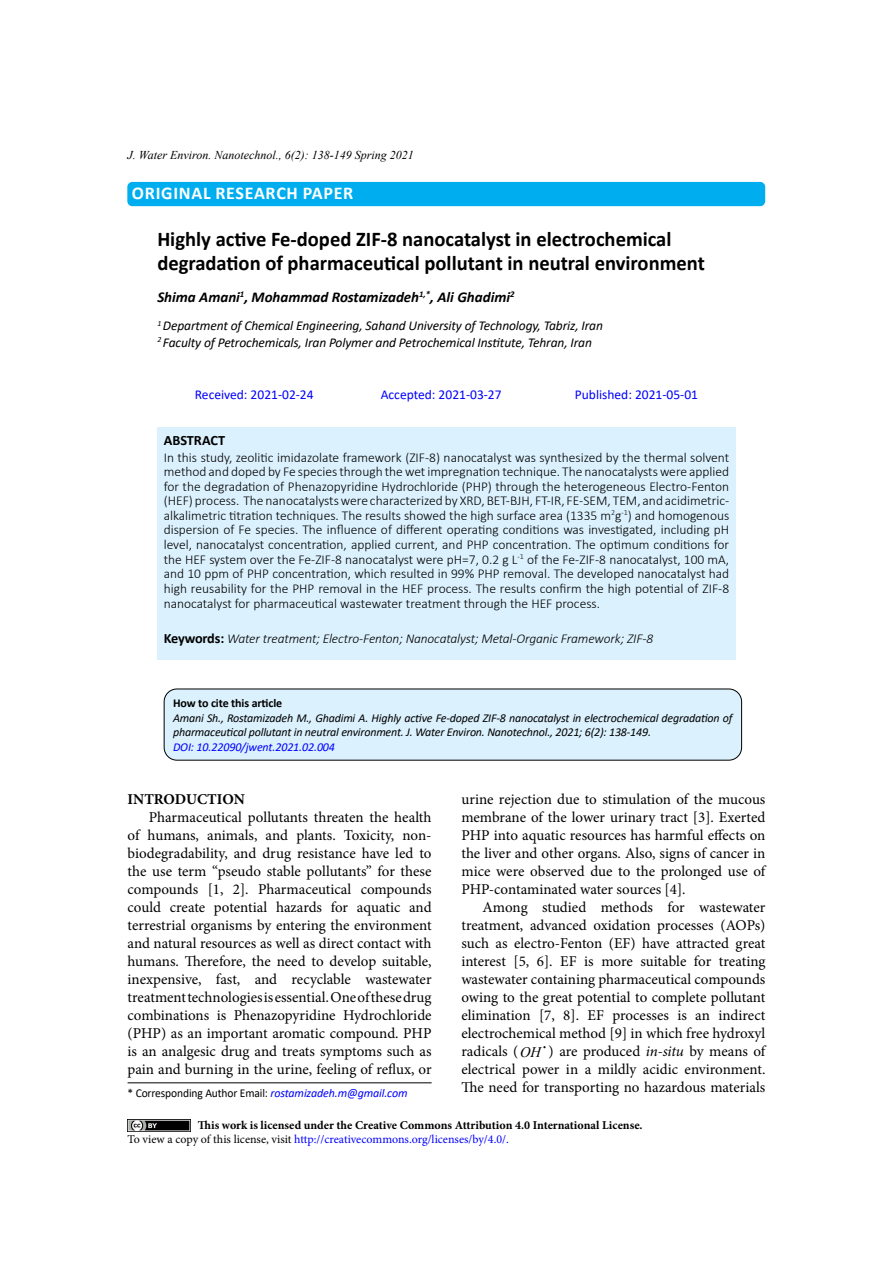
<style>
.page{position:relative;width:893px;height:1263px;background:#fff}
.page>*{position:absolute;margin:0;border:0;box-sizing:border-box;transform-origin:0 0}
.t1{font:700 21px/24px "Calibri";color:#000}
.t2{font:700 19.5px "Calibri";letter-spacing:.04em;color:#fff}
.t3{font:700 18px "Calibri";letter-spacing:.04em;color:#fff}
.t4{font:15px/18px "Minion Pro";color:#000;text-align:justify}
.t5{font:italic 700 15px "Calibri";color:#000}
.t6{font:700 15px "Minion Pro";color:#000}
.t7{font:700 14.25px "Calibri";color:#000}
.t8{font:300 13.5px/14.7px "Calibri";color:#000;text-align:justify}
.t9{font:italic 13.5px/16.5px "Calibri";letter-spacing:-.01em;color:#000}
.t10{font:italic 300 13.5px "Calibri";letter-spacing:-.01em;color:#000}
.t11{font:13.5px "Calibri";color:#00f}
.t12{font:italic 12px/14.4px "Calibri";letter-spacing:-.015em;color:#000}
.t13{font:700 12px/14.4px "Minion Pro";color:#000}
.t14{font:italic 12px "Times New Roman";color:#000}
.t15{font:12px "Calibri";letter-spacing:-.01em;color:#000;scale:.96 1}
.t16{font:italic 12px "Calibri";letter-spacing:-.01em;color:#00f}
.t17{font:700 12px "Calibri";letter-spacing:-.01em;color:#000}
.t18{font:8.55px "Times New Roman";color:#000}
.s1{font-weight:700;font-style:normal;font-size:14.25px}
.s2{font-family:"Times New Roman"}
.s3{font-style:italic;color:#00f}
.s4{font-family:"Times New Roman";font-style:italic;font-size:14.55px}
.s5{font-style:italic}
.s6{font-weight:400}
.s7{font-weight:400;color:#00f}
</style>
<div class="page">
<div style="left:157px;top:428px;width:579px;height:232px;background:#dbf1fd"></div>
<div style="left:164px;top:689px;width:578px;height:71px;background:#dbf1fd;border-radius:13px"></div>
<div style="left:164px;top:688px;width:578px;height:73px;border:1px solid #000;border-radius:13px"></div>
<div style="left:128px;top:183px;width:636px;height:22px;background:#00aeef;border-radius:4px"></div>
<div style="left:127px;top:182px;width:638px;height:24px;border:2px solid #00aeef;border-radius:4px"></div>
<img style="left:128px;top:1120px;width:62px;height:11px">
<hr style="left:128px;top:1082px;width:304px;height:1px;background:#000">
<p class="t14" style="left:128px;top:147px;width:288px">J. Water Environ. Nanotechnol., 6(2): 138-149 Spring 2021</p>
<h2 class="t2" style="left:165px;top:178px;width:166px">RESEARCH ARTICLE</h2>
<h1 class="t1" style="left:157px;top:227px;width:549px">Highly active Fe-doped ZIF-8 nanocatalyst in electrochemical degradation of pharmaceutical pollutant in neutral environment</h1>
<p class="t5" style="left:157px;top:286px;width:359px">Shima Amani<sup>1</sup>, Mohammad Rostamizadeh<sup>1,*</sup>, Ali Ghadimi<sup>2</sup></p>
<p class="t9" style="left:157px;top:317px;width:447px"><sup>1</sup> Department of Chemical Engineering, Sahand University of Technology, Tabriz, Iran<br><sup>2</sup> Faculty of Petrochemicals, Iran Polymer and Petrochemical Institute, Tehran, Iran</p>
<p class="t3" style="left:132px;top:180px;width:223px">ORIGINAL RESEARCH PAPER</p>
<p class="t11" style="left:195px;top:385px;width:120px">Received: 2021-02-24</p>
<p class="t11" style="left:381px;top:385px;width:122px">Accepted: 2021-03-27</p>
<p class="t11" style="left:575px;top:385px;width:125px">Published: 2021-05-01</p>
<p class="t7" style="left:164px;top:430px;width:63px">ABSTRACT</p>
<p class="t8" style="left:164px;top:449px;width:567px">In this study, zeolitic imidazolate framework (ZIF-8) nanocatalyst was synthesized by the thermal solvent method and doped by Fe species through the wet impregnation technique. The nanocatalysts were applied for the degradation of Phenazopyridine Hydrochloride (PHP) through the heterogeneous Electro-Fenton (HEF) process. The nanocatalysts were characterized by XRD, BET-BJH, FT-IR, FE-SEM, TEM, and acidimetric&shy;alkalimetric titration techniques. The results showed the high surface area (1335 m<sup>2</sup>g<sup>-1</sup>) and homogenous dispersion of Fe species. The influence of different operating conditions was investigated, including pH level, nanocatalyst concentration, applied current, and PHP concentration. The optimum conditions for the HEF system over the Fe-ZIF-8 nanocatalyst were pH=7, 0.2 g L<sup>-1</sup> of the Fe-ZIF-8 nanocatalyst, 100 mA, and 10 ppm of PHP concentration, which resulted in 99% PHP removal. The developed nanocatalyst had high reusability for the PHP removal in the HEF process. The results confirm the high potential of ZIF-8 nanocatalyst for pharmaceutical wastewater treatment through the HEF process.</p>
<p class="t10" style="left:164px;top:630px;width:491px"><span class="s1">Keywords:</span> Water treatment; Electro-Fenton; Nanocatalyst; Metal-Organic Framework; ZIF-8</p>
<p class="t17" style="left:173px;top:695px;width:111px">How to cite this article</p>
<p class="t12" style="left:173px;top:710px;width:561px">Amani Sh., Rostamizadeh M., Ghadimi A. Highly active Fe-doped ZIF-8 nanocatalyst in electrochemical degradation of pharmaceutical pollutant in neutral environment. J. Water Environ. Nanotechnol., 2021; 6(2): 138-149.</p>
<p class="t16" style="left:173px;top:738px;width:163px">DOI: 10.22090/jwent.2021.02.004</p>
<p class="t6" style="left:128px;top:789px;width:119px">INTRODUCTION</p>
<p class="t4" style="left:128px;top:808px;width:306px;text-indent:21px">Pharmaceutical pollutants threaten the health of humans, animals, and plants. Toxicity, non&shy;biodegradability, and drug resistance have led to the use term “pseudo stable pollutants” for these compounds [1, 2]. Pharmaceutical compounds could create potential hazards for aquatic and terrestrial organisms by entering the environment and natural resources as well as direct contact with humans. Therefore, the need to develop suitable, inexpensive, fast, and recyclable wastewater treatment technologies is essential<span class="s2">.</span> One of these drug combinations is Phenazopyridine Hydrochloride (PHP) as an important aromatic compound. PHP is an analgesic drug and treats symptoms such as pain and burning in the urine, feeling of reflux, or</p>
<p class="t15" style="left:128px;top:1084px;width:293px">* Corresponding Author Email: <span class="s3">rostamizadeh.m@gmail.com</span></p>
<p class="t4" style="left:461px;top:790px;width:306px">urine rejection due to stimulation of the mucous membrane of the lower urinary tract [3]. Exerted PHP into aquatic resources has harmful effects on the liver and other organs. Also, signs of cancer in mice were observed due to the prolonged use of PHP-contaminated water sources [4].</p>
<p class="t4" style="left:461px;top:898px;width:306px;text-indent:21px">Among studied methods for wastewater treatment, advanced oxidation processes (AOPs) such as electro-Fenton (EF) have attracted great interest [5, 6]. EF is more suitable for treating wastewater containing pharmaceutical compounds owing to the great potential to complete pollutant elimination [7, 8]. EF processes is an indirect electrochemical method [9] in which free hydroxyl radicals ( <span class="s4">OH</span> ) are produced <span class="s5">in-situ</span> by means of</p>
<p class="t18" style="left:543px;top:1041px;width:4px">•</p>
<p class="t4" style="left:461px;top:1060px;width:306px">electrical power in a mildly acidic environment.<br>The need for transporting no hazardous materials</p>
<p class="t13" style="left:128px;top:1118px;width:516px;text-indent:70px">This work is licensed under the Creative Commons Attribution 4.0 International License.<br><span class="s6">To view a copy of this license, visit</span> <span class="s7">http://creativecommons.org/licenses/by/4.0/.</span></p>
</div>
